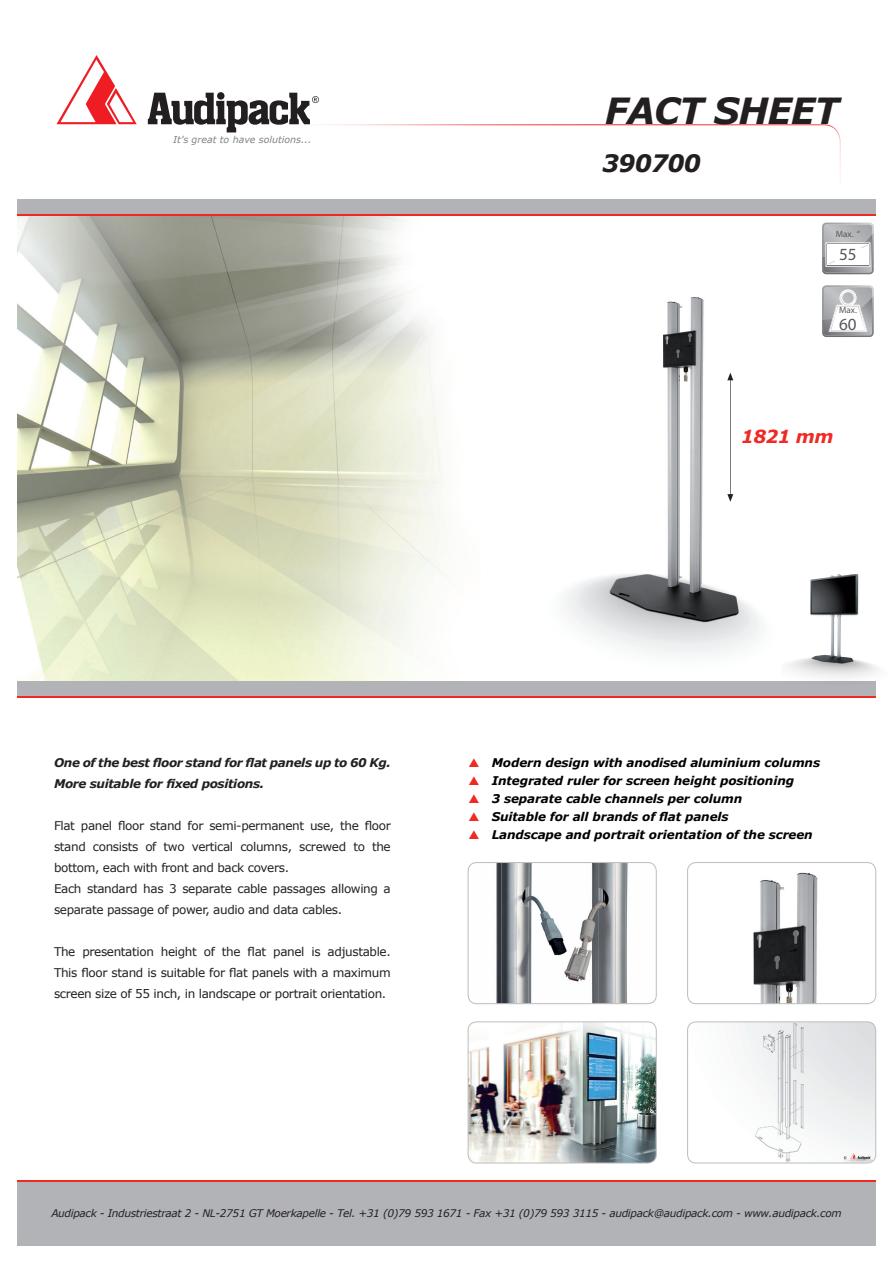
<style>
.page{position:relative;width:893px;height:1263px;background:#fff}
.page>*{position:absolute;margin:0;border:0;box-sizing:border-box;transform-origin:0 0}
.t1{font:italic 700 36px "Verdana";letter-spacing:-.03em;color:#231f20}
.t2{font:italic 700 24px "Verdana";letter-spacing:-.03em;color:#231f20}
.t3{font:italic 700 18px "Verdana";letter-spacing:-.03em;color:#ee2a23}
.t4{font:17.1px "Myriad Pro";color:#57585a}
.t5{font:12px/21px "Verdana";letter-spacing:-.03em;color:#231f20}
.t6{font:italic 700 12px/18px "Verdana";letter-spacing:-.01em;color:#000}
.t7{font:italic 700 12px/21px "Verdana";letter-spacing:-.03em;color:#231f20}
.t8{font:italic 10.5px "Verdana";letter-spacing:-.03em;color:#231f20}
.t9{font:italic 9.45px "Verdana";color:#808285}
.t10{font:9.15px "Myriad Pro";letter-spacing:.005em;color:#57585a}
</style>
<div class="page">
<img style="left:226px;top:124px;width:649px;height:99px">
<svg style="left:56px;top:55px;width:81px;height:69px"></svg>
<svg style="left:148px;top:92px;width:171px;height:40px"></svg>
<div style="left:17px;top:1180px;width:859px;height:66px;background:#b2b3b7"></div>
<hr style="left:17px;top:1180px;width:859px;height:1px;background:#ee2a23">
<img style="left:17px;top:215px;width:463px;height:466px">
<img style="left:496px;top:862px;width:158px;height:142px">
<div style="left:468px;top:862px;width:188px;height:142px;border:1px solid #bcbdc0;border-radius:9px"></div>
<img style="left:468px;top:1022px;width:188px;height:141px">
<div style="left:468px;top:1022px;width:188px;height:141px;border:1px solid #bcbdc0;border-radius:9px"></div>
<img style="left:688px;top:1022px;width:188px;height:141px">
<div style="left:687px;top:1022px;width:189px;height:141px;border:1px solid #bcbdc0;border-radius:9px"></div>
<img style="left:688px;top:862px;width:188px;height:142px">
<div style="left:687px;top:862px;width:189px;height:142px;border:1px solid #bcbdc0;border-radius:9px"></div>
<img style="left:481px;top:274px;width:390px;height:424px">
<div style="left:17px;top:199px;width:859px;height:15px;background:#b2b3b7"></div>
<hr style="left:17px;top:214px;width:859px;height:1px;background:#ee2a23">
<div style="left:17px;top:681px;width:859px;height:15px;background:#b2b3b7"></div>
<hr style="left:17px;top:696px;width:859px;height:1px;background:#ee2a23">
<svg style="left:822px;top:285px;width:52px;height:52px"></svg>
<svg style="left:822px;top:223px;width:52px;height:51px"></svg>
<img style="left:782px;top:559px;width:96px;height:139px">
<svg style="left:727px;top:373px;width:6px;height:129px"></svg>
<p class="t9" style="left:173px;top:134px;width:140px">It’s great to have solutions...</p>
<h1 class="t1" style="left:605px;top:85px;width:235px">FACT SHEET</h1>
<h2 class="t2" style="left:602px;top:146px;width:100px">390700</h2>
<p class="t10" style="left:836px;top:228px;width:26px">Max. “</p>
<h3 class="t4" style="left:839px;top:244px;width:19px">55</h3>
<p class="t10" style="left:839px;top:304px;width:19px">Max.</p>
<h3 class="t4" style="left:839px;top:314px;width:19px">60</h3>
<h3 class="t3" style="left:741px;top:423px;width:94px">1821 mm</h3>
<p class="t7" style="left:54px;top:752px;width:338px">One of the best floor stand for flat panels up to 60 Kg.<br>More suitable for fixed positions.</p>
<p class="t5" style="left:54px;top:815px;width:338px">Flat panel floor stand for semi-permanent use, the floor stand consists of two vertical columns, screwed to the bottom, each with front and back covers.<br>Each standard has 3 separate cable passages allowing a separate passage of power, audio and data cables.</p>
<p class="t5" style="left:54px;top:941px;width:338px;text-align:justify">The presentation height of the flat panel is adjustable.<br>This floor stand is suitable for flat panels with a maximum screen size of 55 inch, in landscape or portrait orientation.</p>
<p class="t6" style="left:492px;top:754px;width:330px">Modern design with anodised aluminium columns Integrated ruler for screen height positioning<br>3 separate cable channels per column<br>Suitable for all brands of flat panels<br>Landscape and portrait orientation of the screen</p>
<p class="t8" style="left:51px;top:1206px;width:792px">Audipack - Industriestraat 2 - NL-2751 GT Moerkapelle - Tel. +31 (0)79 593 1671 - Fax +31 (0)79 593 3115 - audipack@audipack.com - www.audipack.com</p>
</div>
